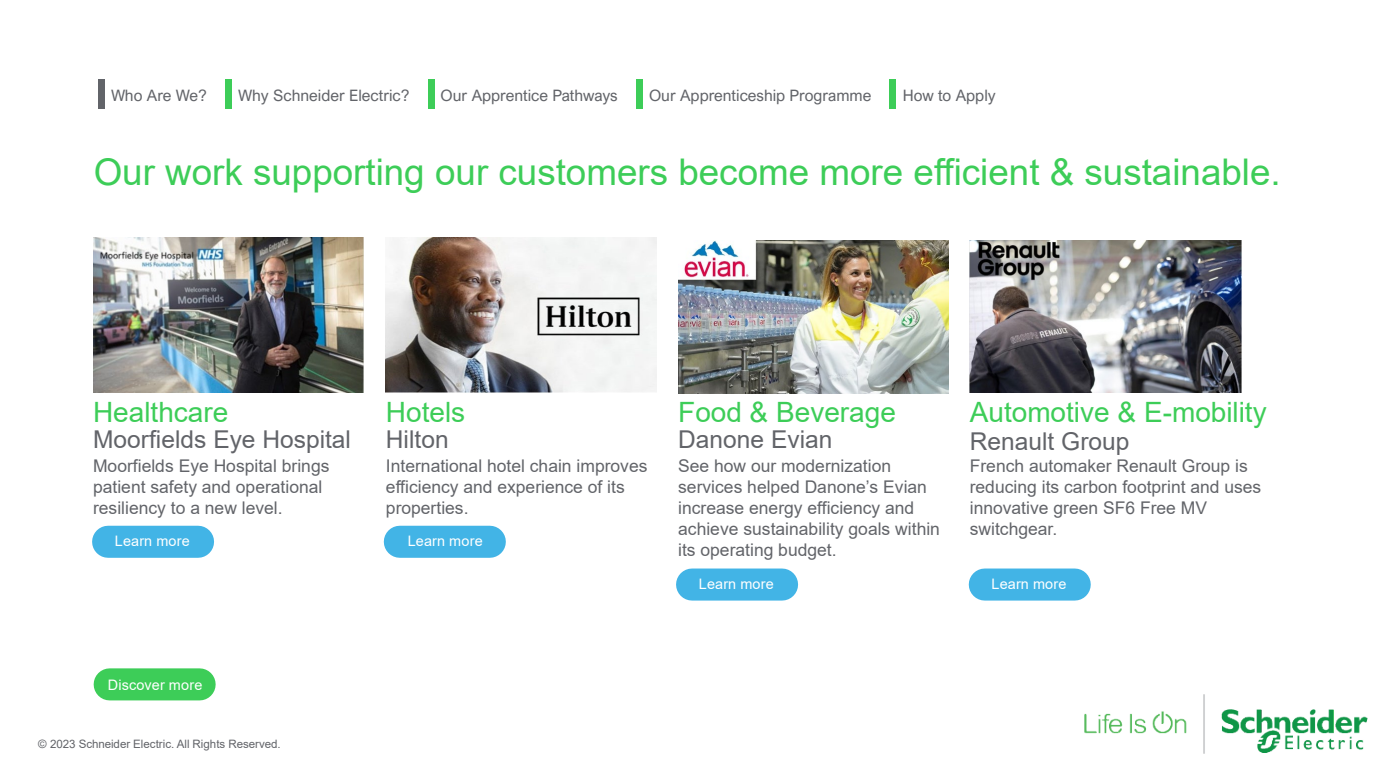
<style>
.page{position:relative;width:1386px;height:780px;background:#fff}
.page>*{position:absolute;margin:0;border:0;box-sizing:border-box;transform-origin:0 0}
.t1{font:36.75px "Arial";color:#3dcd58}
.t2{font:28px "Arial";color:#3dcd58}
.t3{font:24.5px "Arial";color:#626469}
.t4{font:17.5px/21px "Arial";color:#626469}
.t5{font:15.75px "Arial Nova";color:#626469}
.t6{font:14.44px "Arial";letter-spacing:.01em;color:#fff}
.t7{font:11.55px "Arial";letter-spacing:-.005em;color:#626469}
</style>
<div class="page">
<img style="left:1084px;top:694px;width:283px;height:59px">
<svg style="left:968px;top:568px;width:122px;height:32px;background:#4fb9e7"></svg>
<svg style="left:676px;top:568px;width:122px;height:32px;background:#4fb9e7"></svg>
<svg style="left:384px;top:525px;width:122px;height:32px;background:#50b9e7"></svg>
<svg style="left:92px;top:525px;width:122px;height:32px;background:#50b9e7"></svg>
<img style="left:93px;top:238px;width:271px;height:154px">
<img style="left:386px;top:237px;width:270px;height:155px">
<img style="left:678px;top:240px;width:270px;height:153px">
<img style="left:969px;top:240px;width:271px;height:153px">
<svg style="left:94px;top:668px;width:122px;height:32px;background:#49d063"></svg>
<div style="left:98px;top:79px;width:7px;height:29px;background:#626469"></div>
<div style="left:225px;top:79px;width:7px;height:29px;background:#3dcd58"></div>
<div style="left:635px;top:79px;width:7px;height:29px;background:#3dcd58"></div>
<div style="left:889px;top:79px;width:7px;height:29px;background:#3dcd58"></div>
<div style="left:428px;top:79px;width:6px;height:29px;background:#3dcd58"></div>
<p class="t5" style="left:111px;top:86px;width:97px">Who Are We?</p>
<p class="t5" style="left:238px;top:86px;width:173px">Why Schneider Electric?</p>
<p class="t5" style="left:440px;top:86px;width:179px">Our Apprentice Pathways</p>
<p class="t5" style="left:649px;top:86px;width:224px">Our Apprenticeship Programme</p>
<p class="t5" style="left:902px;top:86px;width:94px">How to Apply</p>
<p class="t1" style="left:94px;top:147px;width:1188px">Our work supporting our customers become more efficient &amp; sustainable.</p>
<p class="t2" style="left:93px;top:392px;width:137px">Healthcare</p>
<p class="t2" style="left:386px;top:392px;width:81px">Hotels</p>
<p class="t2" style="left:678px;top:392px;width:219px">Food &amp; Beverage</p>
<p class="t3" style="left:93px;top:422px;width:259px">Moorfields Eye Hospital</p>
<p class="t3" style="left:386px;top:422px;width:64px">Hilton</p>
<p class="t3" style="left:678px;top:422px;width:156px">Danone Evian</p>
<p class="t2" style="left:969px;top:392px;width:298px">Automotive &amp; E-mobility</p>
<p class="t3" style="left:969px;top:424px;width:161px">Renault Group</p>
<p class="t4" style="left:93px;top:455px;width:238px">Moorfields Eye Hospital brings patient safety and operational resiliency to a new level.</p>
<p class="t4" style="left:969px;top:455px;width:293px">French automaker Renault Group is reducing its carbon footprint and uses innovative green SF6 Free MV switchgear.</p>
<p class="t4" style="left:678px;top:455px;width:263px">See how our modernization services helped Danone’s Evian increase energy efficiency and achieve sustainability goals within its operating budget.</p>
<p class="t4" style="left:386px;top:455px;width:263px">International hotel chain improves efficiency and experience of its properties.</p>
<p class="t6" style="left:115px;top:530px;width:76px">Learn more</p>
<p class="t6" style="left:407px;top:530px;width:76px">Learn more</p>
<p class="t6" style="left:108px;top:674px;width:96px">Discover more</p>
<p class="t7" style="left:38px;top:735px;width:244px">© 2023 Schneider Electric. All Rights Reserved.</p>
<p class="t6" style="left:698px;top:573px;width:76px">Learn more</p>
<p class="t6" style="left:991px;top:573px;width:76px">Learn more</p>
</div>
